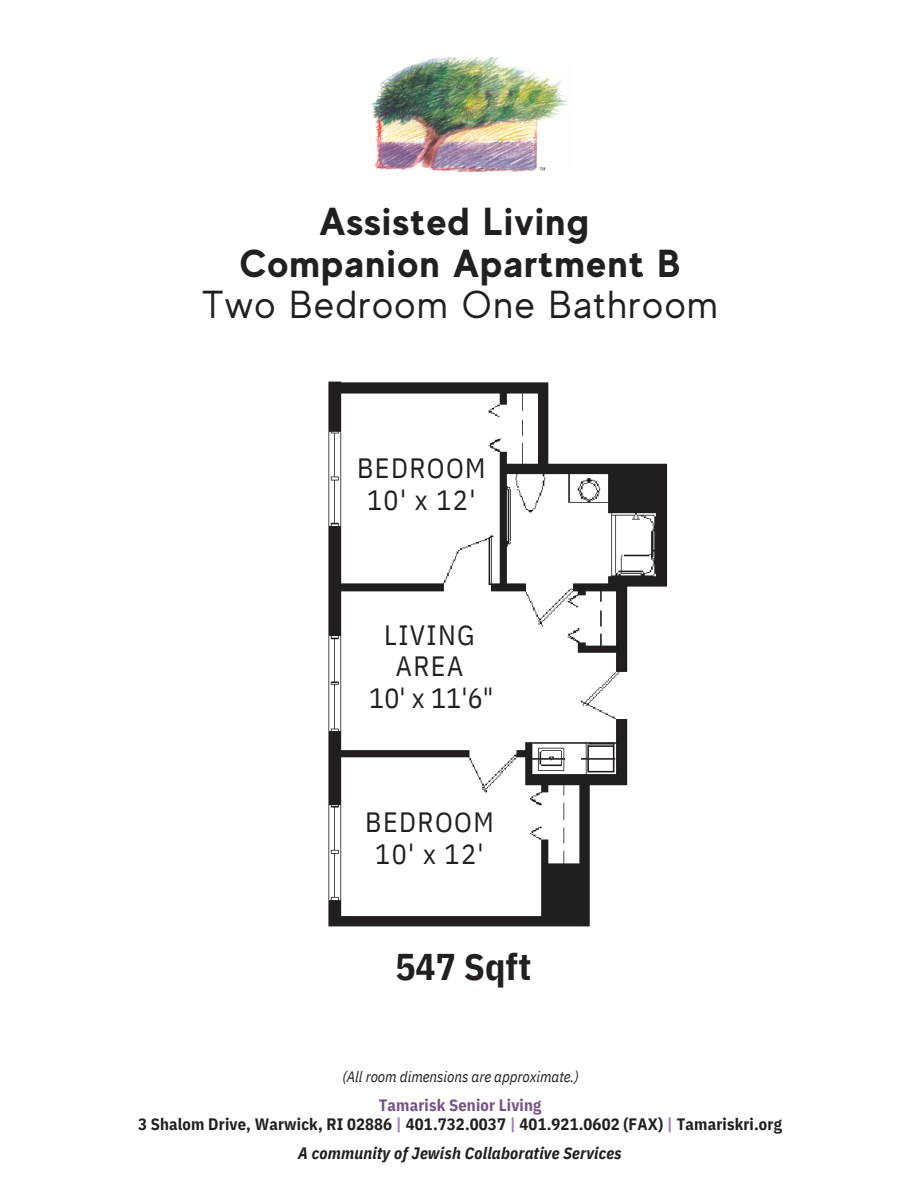
<style>
.page{position:relative;width:918px;height:1188px;background:#fff}
.page>*{position:absolute;margin:0;border:0;box-sizing:border-box;transform-origin:0 0}
.t1{font:700 39px/41.7px "MADE Evolve Sans";letter-spacing:.04em;color:#231f20;text-align:center}
.t2{font:700 37.2px "IBM Plex Sans Cond";letter-spacing:.005em;color:#231f20}
.t3{font:27.9px/31.5px "IBM Plex Sans Cond";letter-spacing:.05em;color:#231f20;text-align:center}
.t4{font:700 16.5px/19.2px "IBM Plex Sans Cond";letter-spacing:.01em;color:#231f20;text-align:center}
.t5{font:italic 700 16.5px "IBM Plex Sans Cond";letter-spacing:.01em;color:#231f20}
.t6{font:italic 15px "IBM Plex Sans Cond";letter-spacing:-.005em;color:#231f20}
.s1{font-weight:400}
.s2{color:#745485}
.s3{color:#a480b2}
</style>
<div class="page">
<img style="left:372px;top:57px;width:198px;height:114px">
<img style="left:328px;top:381px;width:339px;height:546px">
<h2 class="t1" style="left:202px;top:200px;width:517px">Assisted Living<br>Companion Apartment B<br><span class="s1">Two Bedroom One Bathroom</span></h2>
<h3 class="t3" style="left:357px;top:452px;width:130px">BEDROOM<br>10' x 12'</h3>
<p class="t3" style="left:369px;top:619px;width:126px">LIVING<br>AREA<br>10' x 11'6"</p>
<h1 class="t3" style="left:365px;top:806px;width:130px">BEDROOM<br>10' x 12'</h1>
<h3 class="t2" style="left:395px;top:942px;width:137px">547 Sqft</h3>
<p class="t6" style="left:342px;top:1067px;width:238px">(All room dimensions are approximate.)</p>
<p class="t4" style="left:138px;top:1095px;width:645px"><span class="s2">Tamarisk Senior Living<br></span>3 Shalom Drive, Warwick, RI 02886 <span class="s3">|</span> 401.732.0037 <span class="s3">|</span> 401.921.0602 (FAX) <span class="s3">|</span> Tamariskri.org</p>
<p class="t5" style="left:298px;top:1142px;width:325px">A community of Jewish Collaborative Services</p>
</div>
